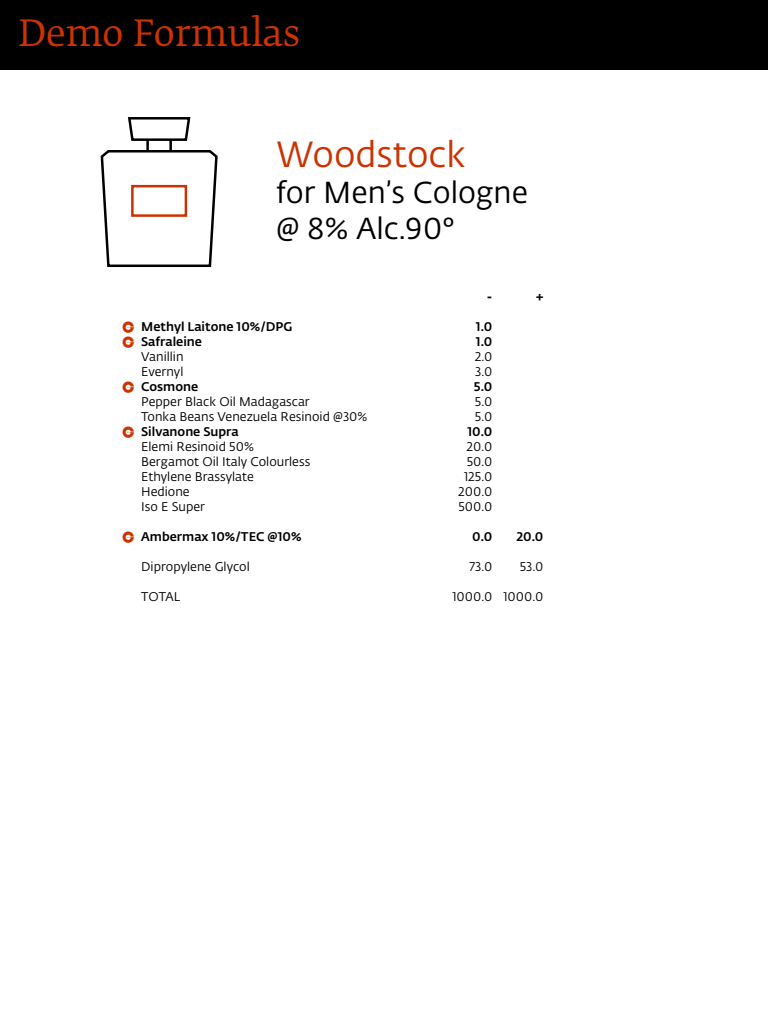
<style>
.page{position:relative;width:768px;height:1024px;background:#fff}
.page>*{position:absolute;margin:0;border:0;box-sizing:border-box;transform-origin:0 0}
.t1{font:36px "Fedra Serif B Pro";color:#c30}
.t2{font:36px "Fedra Sans Alt Pro Book LF";color:#c30}
.t3{font:30px "Fedra Sans Alt Pro Book LF";color:#000}
.t4{font:12.5px "Fedra Sans Alt Pro Book LF";color:#000}
.t5{font:12.5px "Fedra Sans Alt Pro Med LF";color:#000}
.t6{font:12.5px "Givaubats";color:#c30}
.t7{font:12.5px "Fedra Sans Alt Pro Bold LF";color:#000}
</style>
<div class="page">
<svg style="left:100px;top:117px;width:118px;height:150px"></svg>
<hr style="left:146px;top:121px;width:26px;height:3px;background:#fff">
<div style="left:0;top:0;width:768px;height:70px;background:#000"></div>
<p class="t1" style="left:18px;top:13px;width:284px">Demo Formulas</p>
<p class="t2" style="left:276px;top:129px;width:191px">Woodstock</p>
<p class="t3" style="left:276px;top:172px;width:254px">for Men’s Cologne</p>
<p class="t3" style="left:276px;top:208px;width:180px">@ 8% Alc.90°</p>
<p class="t5" style="left:141px;top:317px;width:153px">Methyl Laitone 10%/DPG</p>
<p class="t5" style="left:141px;top:332px;width:62px">Safraleine</p>
<p class="t4" style="left:141px;top:348px;width:44px">Vanillin</p>
<p class="t4" style="left:141px;top:363px;width:44px">Evernyl</p>
<p class="t5" style="left:141px;top:377px;width:58px">Cosmone</p>
<p class="t4" style="left:141px;top:393px;width:170px">Pepper Black Oil Madagascar</p>
<p class="t4" style="left:141px;top:408px;width:228px">Tonka Beans Venezuela Resinoid @30%</p>
<p class="t5" style="left:141px;top:422px;width:99px">Silvanone Supra</p>
<p class="t4" style="left:141px;top:438px;width:114px">Elemi Resinoid 50%</p>
<p class="t4" style="left:141px;top:453px;width:171px">Bergamot Oil Italy Colourless</p>
<p class="t4" style="left:141px;top:468px;width:114px">Ethylene Brassylate</p>
<p class="t4" style="left:141px;top:483px;width:50px">Hedione</p>
<p class="t4" style="left:141px;top:498px;width:65px">Iso E Super</p>
<p class="t5" style="left:141px;top:527px;width:162px">Ambermax 10%/TEC @10%</p>
<p class="t4" style="left:141px;top:558px;width:110px">Dipropylene Glycol</p>
<p class="t4" style="left:141px;top:588px;width:40px">TOTAL</p>
<p class="t6" style="left:122px;top:322px;width:14px">N</p>
<p class="t6" style="left:122px;top:337px;width:14px">N</p>
<p class="t6" style="left:122px;top:382px;width:14px">N</p>
<p class="t6" style="left:122px;top:427px;width:14px">N</p>
<p class="t6" style="left:122px;top:532px;width:14px">N</p>
<p class="t7" style="left:487px;top:286px;width:7px">-</p>
<p class="t5" style="left:476px;top:317px;width:18px">1.0</p>
<p class="t5" style="left:476px;top:332px;width:18px">1.0</p>
<p class="t4" style="left:475px;top:348px;width:19px">2.0</p>
<p class="t4" style="left:475px;top:363px;width:19px">3.0</p>
<p class="t5" style="left:474px;top:377px;width:20px">5.0</p>
<p class="t4" style="left:475px;top:393px;width:19px">5.0</p>
<p class="t4" style="left:475px;top:408px;width:19px">5.0</p>
<p class="t5" style="left:467px;top:422px;width:26px">10.0</p>
<p class="t4" style="left:467px;top:438px;width:27px">20.0</p>
<p class="t4" style="left:467px;top:453px;width:27px">50.0</p>
<p class="t4" style="left:464px;top:468px;width:30px">125.0</p>
<p class="t4" style="left:458px;top:483px;width:36px">200.0</p>
<p class="t4" style="left:458px;top:498px;width:36px">500.0</p>
<p class="t5" style="left:472px;top:527px;width:22px">0.0</p>
<p class="t4" style="left:470px;top:558px;width:24px">73.0</p>
<p class="t4" style="left:452px;top:588px;width:42px">1000.0</p>
<p class="t7" style="left:536px;top:286px;width:9px">+</p>
<p class="t5" style="left:516px;top:527px;width:29px">20.0</p>
<p class="t4" style="left:520px;top:558px;width:25px">53.0</p>
<p class="t4" style="left:503px;top:588px;width:42px">1000.0</p>
</div>
